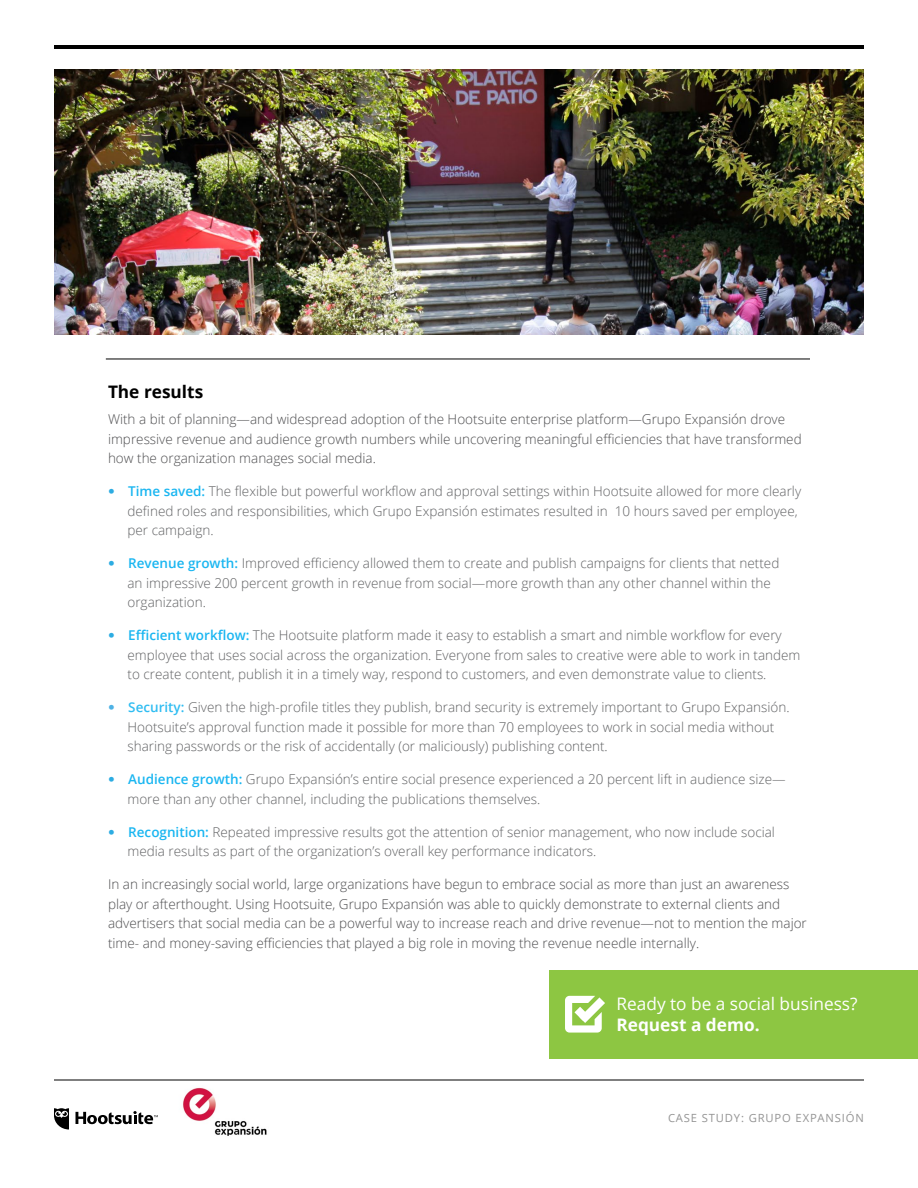
<style>
.page{position:relative;width:918px;height:1188px;background:#fff}
.page>*{position:absolute;margin:0;border:0;box-sizing:border-box;transform-origin:0 0}
.t1{font:17.25px "Open Sans";color:#fff}
.t2{font:700 17.25px "Open Sans";color:#fff}
.t3{font:700 17.25px "Open Sans";color:#000}
.t4{font:300 13.5px/19.5px "Open Sans";color:#606163}
.t5{font:300 13.5px/19.5px "Open Sans";color:#4d4d4f}
.t6{font:11.25px "Open Sans";letter-spacing:.075em;color:#949494}
.s1{font-weight:600;color:#1ab6f1}
.s2{font-weight:600;color:#30bdf2}
</style>
<div class="page">
<hr style="left:54px;top:1080px;width:810px;height:1px;background:#000">
<svg style="left:76px;top:1111px;width:82px;height:13px"></svg>
<svg style="left:54px;top:1108px;width:15px;height:22px"></svg>
<hr style="left:54px;top:45px;width:810px;height:4px;background:#000">
<hr style="left:106px;top:359px;width:704px;height:1px;background:#000">
<img style="left:183px;top:1087px;width:84px;height:49px">
<img style="left:54px;top:69px;width:810px;height:266px">
<div style="left:549px;top:970px;width:369px;height:89px;background:#8dc642"></div>
<svg style="left:565px;top:996px;width:40px;height:37px"></svg>
<p class="t3" style="left:108px;top:380px;width:97px">The results</p>
<p class="t5" style="left:108px;top:409px;width:695px">With a bit of planning—and widespread adoption of the Hootsuite enterprise platform—Grupo Expansión drove impressive revenue and audience growth numbers while uncovering meaningful efficiencies that have transformed how the organization manages social media.</p>
<p class="t4" style="left:127px;top:481px;width:675px"><span class="s1">Time saved:</span> The flexible but powerful workflow and approval settings within Hootsuite allowed for more clearly defined roles and responsibilities, which Grupo Expansión estimates resulted in 10 hours saved per employee, per campaign.</p>
<p class="t4" style="left:127px;top:553px;width:653px"><span class="s1">Revenue growth:</span> Improved efficiency allowed them to create and publish campaigns for clients that netted an impressive 200 percent growth in revenue from social—more growth than any other channel within the organization.</p>
<p class="t4" style="left:127px;top:625px;width:675px"><span class="s1">Efficient workflow:</span> The Hootsuite platform made it easy to establish a smart and nimble workflow for every employee that uses social across the organization. Everyone from sales to creative were able to work in tandem to create content, publish it in a timely way, respond to customers, and even demonstrate value to clients.</p>
<p class="t4" style="left:127px;top:697px;width:664px"><span class="s2">Security:</span> Given the high-profile titles they publish, brand security is extremely important to Grupo Expansión.<br>Hootsuite’s approval function made it possible for more than 70 employees to work in social media without sharing passwords or the risk of accidentally (or maliciously) publishing content.</p>
<p class="t4" style="left:127px;top:769px;width:660px"><span class="s1">Audience growth:</span> Grupo Expansión’s entire social presence experienced a 20 percent lift in audience size— more than any other channel, including the publications themselves.</p>
<p class="t4" style="left:127px;top:822px;width:649px"><span class="s1">Recognition:</span> Repeated impressive results got the attention of senior management, who now include social media results as part of the organization’s overall key performance indicators.</p>
<p class="t5" style="left:108px;top:874px;width:700px">In an increasingly social world, large organizations have begun to embrace social as more than just an awareness play or afterthought. Using Hootsuite, Grupo Expansión was able to quickly demonstrate to external clients and advertisers that social media can be a powerful way to increase reach and drive revenue—not to mention the major time- and money-saving efficiencies that played a big role in moving the revenue needle internally.</p>
<p class="t1" style="left:616px;top:992px;width:243px">Ready to be a social business?</p>
<p class="t2" style="left:616px;top:1013px;width:145px">Request a demo.</p>
<p class="t6" style="left:668px;top:1110px;width:197px">CASE STUDY: GRUPO EXPANSIÓN</p>
</div>
